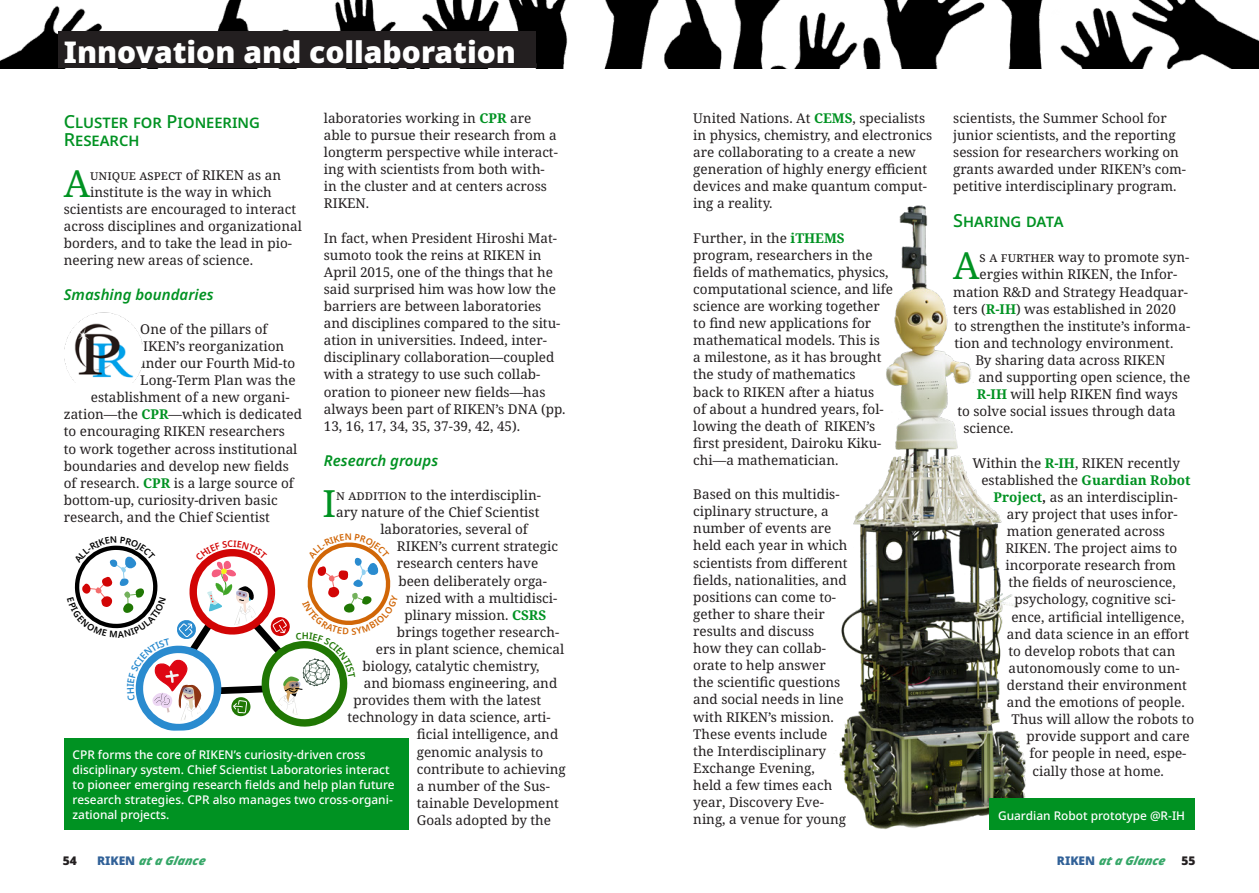
<style>
.page{position:relative;width:1259px;height:893px;background:#fff}
.page>*{position:absolute;margin:0;border:0;box-sizing:border-box;transform-origin:0 0}
.t1{font:37.5px "Noto Serif";color:#009222}
.t2{font:900 30px "Noto Sans";color:#fff}
.t3{font:500 18px/18px "Noto Sans";color:#009222}
.t4{font:italic 600 15px "Noto Sans";color:#009222}
.t5{font:13.5px/17.1px "Noto Serif";color:#231f20}
.t6{font:500 12px/15px "Noto Sans";color:#fff}
.t7{font:italic 900 12px "Noto Sans";color:#36a768}
.t8{font:900 12px "Noto Sans";color:#231f20}
.s1{font-weight:700;color:#009222}
.s2{font-weight:700}
.s3{font-style:normal;color:#316198}
.s4{font-style:normal;color:#231f20}
</style>
<div class="page">
<img style="left:0;top:0;width:1259px;height:68px">
<div style="left:58px;top:31px;width:478px;height:37px;background:#231f20"></div>
<img style="left:64px;top:313px;width:79px;height:68px">
<div style="left:64px;top:738px;width:344px;height:92px;background:#009222"></div>
<img style="left:839px;top:205px;width:187px;height:624px">
<div style="left:989px;top:798px;width:206px;height:32px;background:#009222"></div>
<svg style="left:74px;top:542px;width:317px;height:189px"></svg>
<h2 class="t2" style="left:64px;top:29px;width:454px">Innovation and collaboration</h2>
<p class="t5" style="left:324px;top:110px;width:235px">laboratories working in <span class="s1">CPR</span> are able to pursue their research from a longterm perspective while interact&shy;ing with scientists from both with&shy;in the cluster and at centers across<br>RIKEN.</p>
<p class="t5" style="left:324px;top:230px;width:243px">In fact, when President Hiroshi Mat&shy;sumoto took the reins at RIKEN in April 2015, one of the things that he said surprised him was how low the barriers are between laboratories and disciplines compared to the situ&shy;ation in universities. Indeed, inter&shy;disciplinary collaboration—coupled with a strategy to use such collab&shy;oration to pioneer new fields—has always been part of RIKEN’s DNA (pp.<br>13, 16, 17, 34, 35, 37-39, 42, 45).</p>
<p class="t4" style="left:324px;top:450px;width:116px">Research groups</p>
<h1 class="t1" style="left:322px;top:478px;width:15px">I</h1>
<p class="t5" style="left:336px;top:487px;width:206px">n addition to the interdisciplin-</p>
<h3 class="t3" style="left:64px;top:113px;width:198px">Cluster for Pioneering<br>Research</h3>
<h1 class="t1" style="left:64px;top:158px;width:28px">A</h1>
<p class="t5" style="left:90px;top:167px;width:192px">unique aspect of RIKEN as an</p>
<p class="t5" style="left:90px;top:184px;width:183px">institute is the way in which</p>
<p class="t5" style="left:64px;top:201px;width:234px">scientists are encouraged to interact</p>
<p class="t5" style="left:64px;top:218px;width:240px">across disciplines and organizational</p>
<p class="t5" style="left:64px;top:235px;width:230px">borders, and to take the lead in pio-</p>
<p class="t5" style="left:64px;top:252px;width:191px">neering new areas of science.</p>
<p class="t4" style="left:64px;top:284px;width:151px">Smashing boundaries</p>
<p class="t5" style="left:140px;top:321px;width:129px">One of the pillars of</p>
<p class="t5" style="left:134px;top:338px;width:151px">RIKEN’s reorganization</p>
<p class="t5" style="left:137px;top:355px;width:159px">under our Fourth Mid-to</p>
<p class="t5" style="left:140px;top:372px;width:157px">Long-Term Plan was the</p>
<p class="t5" style="left:91px;top:389px;width:200px">establishment of a new organi-</p>
<p class="t5" style="left:64px;top:406px;width:240px">zation—the <span class="s1">CPR</span>—which is dedicated</p>
<p class="t5" style="left:64px;top:423px;width:222px">to encouraging RIKEN researchers</p>
<p class="t5" style="left:64px;top:441px;width:235px">to work together across institutional</p>
<p class="t5" style="left:64px;top:458px;width:226px">boundaries and develop new fields</p>
<p class="t5" style="left:64px;top:475px;width:232px">of research. <span class="s1">CPR</span> is a large source of</p>
<p class="t5" style="left:64px;top:492px;width:215px">bottom-up, curiosity-driven basic</p>
<p class="t5" style="left:64px;top:509px;width:208px">research, and the Chief Scientist</p>
<p class="t5" style="left:336px;top:504px;width:205px">ary nature of the Chief Scientist</p>
<p class="t5" style="left:380px;top:521px;width:149px">laboratories, several of</p>
<p class="t5" style="left:397px;top:538px;width:163px">RIKEN’s current strategic</p>
<p class="t5" style="left:397px;top:555px;width:143px">research centers have</p>
<p class="t5" style="left:398px;top:572px;width:150px">been deliberately orga-</p>
<p class="t5" style="left:406px;top:590px;width:153px">nized with a multidisci-</p>
<p class="t5" style="left:404px;top:607px;width:143px">plinary mission. <span class="s1">CSRS</span></p>
<p class="t5" style="left:397px;top:624px;width:164px">brings together research-</p>
<p class="t5" style="left:376px;top:641px;width:190px">ers in plant science, chemical</p>
<p class="t5" style="left:362px;top:658px;width:179px">biology, catalytic chemistry,</p>
<p class="t5" style="left:364px;top:675px;width:195px">and biomass engineering, and</p>
<p class="t5" style="left:353px;top:692px;width:189px">provides them with the latest</p>
<p class="t5" style="left:347px;top:709px;width:205px">technology in data science, arti-</p>
<p class="t5" style="left:417px;top:726px;width:143px">ficial intelligence, and</p>
<p class="t5" style="left:417px;top:744px;width:128px">genomic analysis to</p>
<p class="t5" style="left:417px;top:761px;width:151px">contribute to achieving</p>
<p class="t5" style="left:417px;top:778px;width:135px">a number of the Sus-</p>
<p class="t5" style="left:417px;top:795px;width:143px">tainable Development</p>
<p class="t5" style="left:417px;top:812px;width:136px">Goals adopted by the</p>
<p class="t6" style="left:73px;top:747px;width:324px">CPR forms the core of RIKEN’s curiosity-driven cross disciplinary system. Chief Scientist Laboratories interact to pioneer emerging research fields and help plan future research strategies. CPR also manages two cross-organi&shy;zational projects.</p>
<p class="t5" style="left:693px;top:110px;width:240px">United Nations. At <span class="s1">CEMS</span>, specialists in physics, chemistry, and electronics are collaborating to a create a new generation of highly energy efficient devices and make quantum comput&shy;ing a reality.</p>
<p class="t5" style="left:693px;top:230px;width:201px">Further, in the <span class="s1">iTHEMS </span>program, researchers in the fields of mathematics, physics, computational science, and life science are working together to find new applications for mathematical models. This is<br>a milestone, as it has brought the study of mathematics<br>back to RIKEN after a hiatus<br>of about a hundred years, fol&shy;lowing the death of RIKEN’s first president, Dairoku Kiku&shy;chi—a mathematician.</p>
<p class="t5" style="left:693px;top:486px;width:156px">Based on this multidis&shy;ciplinary structure, a number of events are held each year in which scientists from different fields, nationalities, and positions can come to&shy;gether to share their results and discuss<br>how they can collab&shy;orate to help answer the scientific questions and social needs in line with RIKEN’s mission.<br>These events include the Interdisciplinary<br>Exchange Evening,<br>held a few times each year, Discovery Eve&shy;ning, a venue for young</p>
<p class="t5" style="left:953px;top:110px;width:234px">scientists, the Summer School for junior scientists, and the reporting session for researchers working on grants awarded under RIKEN’s com&shy;petitive interdisciplinary program.</p>
<h3 class="t3" style="left:953px;top:212px;width:112px">Sharing data</h3>
<h1 class="t1" style="left:953px;top:240px;width:28px">A</h1>
<p class="t5" style="left:979px;top:249px;width:211px">s a further way to promote syn-</p>
<p class="t5" style="left:979px;top:266px;width:199px">ergies within RIKEN, the Infor-</p>
<p class="t5" style="left:953px;top:284px;width:236px">mation R&amp;D and Strategy Headquar-</p>
<p class="t5" style="left:953px;top:301px;width:224px">ters (<span class="s1">R-IH</span>) was established in 2020</p>
<p class="t5" style="left:954px;top:318px;width:237px">to strengthen the institute’s informa-</p>
<p class="t5" style="left:954px;top:335px;width:220px">tion and technology environment.</p>
<p class="t5" style="left:975px;top:352px;width:191px">By sharing data across RIKEN</p>
<p class="t5" style="left:978px;top:369px;width:213px">and supporting open science, the</p>
<p class="t5" style="left:977px;top:386px;width:202px"><span class="s1">R-IH</span> will help RIKEN find ways</p>
<p class="t5" style="left:957px;top:403px;width:220px">to solve social issues through data</p>
<p class="t5" style="left:963px;top:420px;width:52px">science.</p>
<p class="t5" style="left:972px;top:455px;width:209px">Within the <span class="s1">R-IH</span>, RIKEN recently</p>
<p class="t5" style="left:981px;top:472px;width:211px">established the <span class="s1">Guardian Robot</span></p>
<p class="t5" style="left:993px;top:489px;width:186px"><span class="s1">Project</span><span class="s2">,</span> as an interdisciplin-</p>
<p class="t5" style="left:1007px;top:506px;width:172px">ary project that uses infor-</p>
<p class="t5" style="left:1007px;top:523px;width:159px">mation generated across</p>
<p class="t5" style="left:1005px;top:540px;width:173px">RIKEN. The project aims to</p>
<p class="t5" style="left:1005px;top:557px;width:172px">incorporate research from</p>
<p class="t5" style="left:1008px;top:574px;width:169px">the fields of neuroscience,</p>
<p class="t5" style="left:1014px;top:591px;width:163px">psychology, cognitive sci-</p>
<p class="t5" style="left:1011px;top:609px;width:175px">ence, artificial intelligence,</p>
<p class="t5" style="left:1007px;top:626px;width:184px">and data science in an effort</p>
<p class="t5" style="left:1008px;top:643px;width:169px">to develop robots that can</p>
<p class="t5" style="left:1008px;top:660px;width:173px">autonomously come to un-</p>
<p class="t5" style="left:1007px;top:677px;width:181px">derstand their environment</p>
<p class="t5" style="left:1007px;top:694px;width:179px">and the emotions of people.</p>
<p class="t5" style="left:1011px;top:711px;width:184px">Thus will allow the robots to</p>
<p class="t5" style="left:1026px;top:728px;width:165px">provide support and care</p>
<p class="t5" style="left:1029px;top:745px;width:159px">for people in need, espe-</p>
<p class="t5" style="left:1032px;top:762px;width:133px">cially those at home.</p>
<p class="t6" style="left:998px;top:808px;width:188px">Guardian Robot prototype @R-IH</p>
<p class="t8" style="left:63px;top:851px;width:16px">54</p>
<p class="t7" style="left:97px;top:851px;width:113px"><span class="s3">R I K E N</span> ata Glance</p>
<p class="t7" style="left:1057px;top:851px;width:140px"><span class="s3">RI K E N</span> ata Glance <span class="s4">5 5</span></p>
</div>
